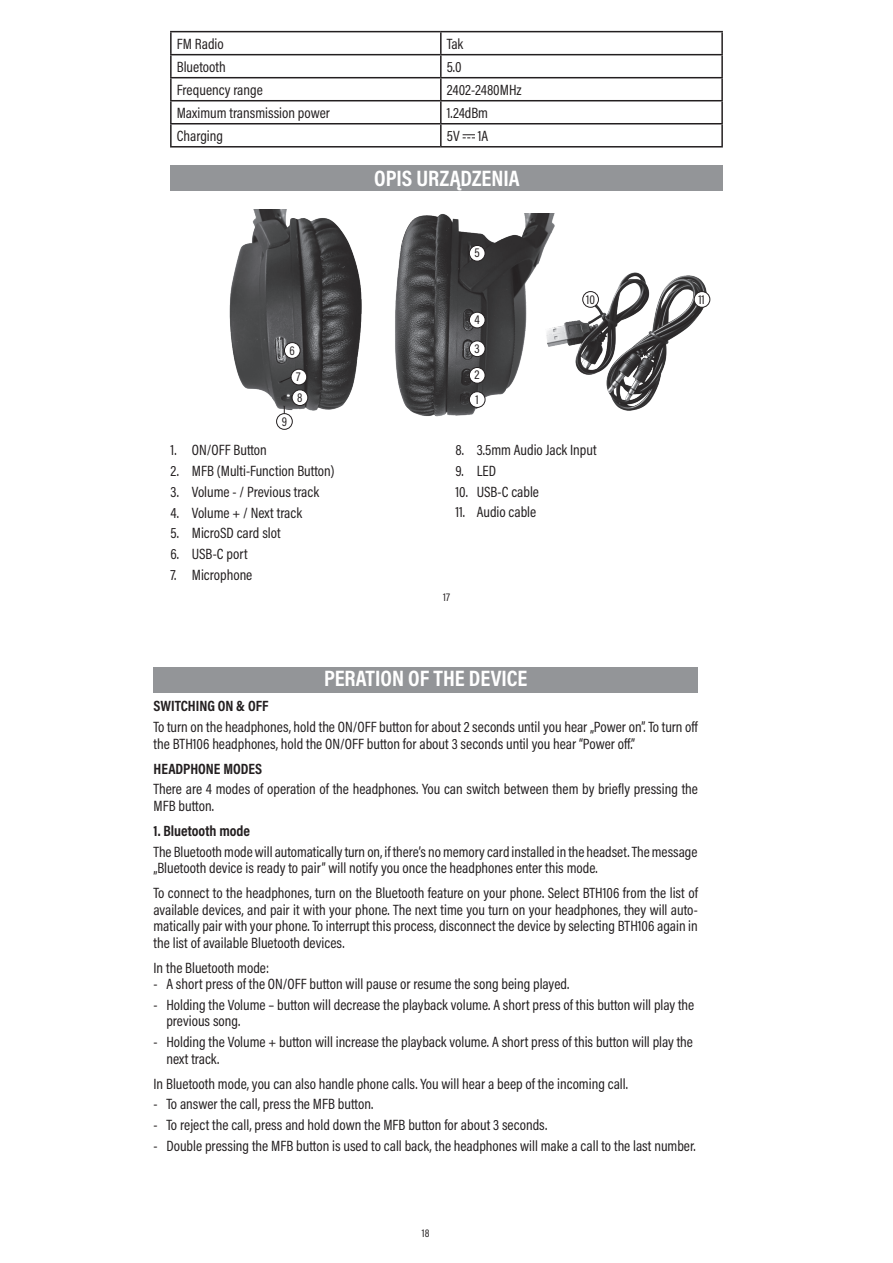
<style>
.page{position:relative;width:893px;height:1263px;background:#fff}
.page>*{position:absolute;margin:0;border:0;box-sizing:border-box;transform-origin:0 0}
.t1{font:700 22.5px "Acumin Pro Cond";color:#fff}
.t2{font:15px/16.5px "Acumin Pro Cond";color:#231f20}
.t3{font:12.9px/20.5px "Acumin Pro Cond";color:#231f20}
.t4{font:11.4px "Acumin Pro Cond";color:#231f20}
.s1{font-weight:700}
</style>
<div class="page">
<hr style="left:170px;top:31px;width:271px;height:1px;background:#231f20">
<hr style="left:170px;top:32px;width:2px;height:22px;background:#231f20">
<hr style="left:441px;top:31px;width:282px;height:1px;background:#231f20">
<hr style="left:440px;top:32px;width:2px;height:22px;background:#231f20">
<hr style="left:721px;top:32px;width:2px;height:22px;background:#231f20">
<hr style="left:170px;top:54px;width:271px;height:1px;background:#231f20">
<hr style="left:170px;top:55px;width:2px;height:22px;background:#231f20">
<hr style="left:441px;top:54px;width:282px;height:1px;background:#231f20">
<hr style="left:440px;top:55px;width:2px;height:22px;background:#231f20">
<hr style="left:721px;top:55px;width:2px;height:22px;background:#231f20">
<hr style="left:170px;top:77px;width:271px;height:1px;background:#231f20">
<hr style="left:170px;top:78px;width:2px;height:22px;background:#231f20">
<hr style="left:441px;top:77px;width:282px;height:1px;background:#231f20">
<hr style="left:440px;top:78px;width:2px;height:22px;background:#231f20">
<hr style="left:721px;top:78px;width:2px;height:22px;background:#231f20">
<hr style="left:170px;top:100px;width:271px;height:1px;background:#231f20">
<hr style="left:170px;top:101px;width:2px;height:22px;background:#231f20">
<hr style="left:441px;top:100px;width:282px;height:1px;background:#231f20">
<hr style="left:440px;top:101px;width:2px;height:22px;background:#231f20">
<hr style="left:721px;top:101px;width:2px;height:22px;background:#231f20">
<hr style="left:170px;top:123px;width:271px;height:1px;background:#231f20">
<hr style="left:170px;top:124px;width:2px;height:22px;background:#231f20">
<hr style="left:441px;top:123px;width:282px;height:1px;background:#231f20">
<hr style="left:440px;top:124px;width:2px;height:22px;background:#231f20">
<hr style="left:721px;top:124px;width:2px;height:22px;background:#231f20">
<hr style="left:170px;top:146px;width:271px;height:2px;background:#231f20">
<hr style="left:441px;top:146px;width:282px;height:2px;background:#231f20">
<svg style="left:463px;top:134px;width:12px;height:4px"></svg>
<div style="left:170px;top:165px;width:553px;height:26px;background:#939598"></div>
<img style="left:229px;top:209px;width:133px;height:210px">
<img style="left:395px;top:213px;width:160px;height:204px">
<img style="left:539px;top:257px;width:172px;height:158px">
<div style="left:469px;top:245px;width:16px;height:16px;background:#fff;border-radius:50%"></div>
<div style="left:469px;top:245px;width:16px;height:16px;border:1px solid #231f20;border-radius:50%"></div>
<div style="left:284px;top:343px;width:16px;height:15px;background:#fff;border-radius:50%"></div>
<div style="left:284px;top:342px;width:16px;height:17px;border:1px solid #231f20;border-radius:50%"></div>
<div style="left:291px;top:369px;width:16px;height:16px;background:#fff;border-radius:50%"></div>
<div style="left:291px;top:369px;width:16px;height:16px;border:1px solid #231f20;border-radius:50%"></div>
<div style="left:292px;top:390px;width:16px;height:15px;background:#fff;border-radius:50%"></div>
<div style="left:292px;top:389px;width:16px;height:17px;border:1px solid #231f20;border-radius:50%"></div>
<div style="left:469px;top:312px;width:16px;height:16px;background:#fff;border-radius:50%"></div>
<div style="left:469px;top:312px;width:16px;height:16px;border:1px solid #231f20;border-radius:50%"></div>
<div style="left:469px;top:341px;width:16px;height:16px;background:#fff;border-radius:50%"></div>
<div style="left:469px;top:341px;width:16px;height:16px;border:1px solid #231f20;border-radius:50%"></div>
<div style="left:469px;top:367px;width:16px;height:16px;background:#fff;border-radius:50%"></div>
<div style="left:469px;top:367px;width:16px;height:16px;border:1px solid #231f20;border-radius:50%"></div>
<div style="left:469px;top:392px;width:16px;height:15px;background:#fff;border-radius:50%"></div>
<div style="left:469px;top:391px;width:16px;height:17px;border:1px solid #231f20;border-radius:50%"></div>
<svg style="left:280px;top:376px;width:12px;height:7px"></svg>
<div style="left:277px;top:414px;width:15px;height:15px;background:#fff;border-radius:50%"></div>
<div style="left:276px;top:413px;width:17px;height:17px;border:1px solid #231f20;border-radius:50%"></div>
<div style="left:583px;top:292px;width:15px;height:15px;background:#fff;border-radius:50%"></div>
<div style="left:582px;top:291px;width:17px;height:17px;border:1px solid #231f20;border-radius:50%"></div>
<div style="left:694px;top:292px;width:16px;height:15px;background:#fff;border-radius:50%"></div>
<div style="left:694px;top:291px;width:16px;height:17px;border:1px solid #231f20;border-radius:50%"></div>
<div style="left:154px;top:666px;width:544px;height:26px;background:#939598"></div>
<p class="t2" style="left:177px;top:35px;width:48px">FM Radio</p>
<p class="t2" style="left:447px;top:35px;width:18px">Tak</p>
<p class="t2" style="left:177px;top:58px;width:50px">Bluetooth</p>
<p class="t2" style="left:447px;top:58px;width:16px">5.0</p>
<p class="t2" style="left:177px;top:81px;width:88px">Frequency range</p>
<p class="t2" style="left:447px;top:81px;width:76px">2402-2480MHz</p>
<p class="t2" style="left:177px;top:104px;width:155px">Maximum transmission power</p>
<p class="t2" style="left:447px;top:104px;width:43px">1.24dBm</p>
<p class="t2" style="left:177px;top:127px;width:48px">Charging</p>
<p class="t2" style="left:447px;top:127px;width:43px">5V 1A</p>
<p class="t1" style="left:374px;top:164px;width:147px">OPIS URZĄDZENIA</p>
<p class="t3" style="left:290px;top:340px;width:7px">6</p>
<p class="t3" style="left:282px;top:411px;width:7px">9</p>
<p class="t3" style="left:296px;top:366px;width:8px">7<br>8</p>
<p class="t2" style="left:171px;top:441px;width:98px">1. ON/OFF Button</p>
<p class="t2" style="left:171px;top:462px;width:165px">2. MFB (Multi-Function Button)</p>
<p class="t2" style="left:171px;top:483px;width:150px">3. Volume - / Previous track</p>
<p class="t2" style="left:171px;top:504px;width:133px">4. Volume + / Next track</p>
<p class="t2" style="left:171px;top:524px;width:112px">5. MicroSD card slot</p>
<p class="t2" style="left:171px;top:545px;width:79px">6. USB-C port</p>
<p class="t2" style="left:171px;top:566px;width:83px">7. Microphone</p>
<p class="t3" style="left:474px;top:242px;width:7px">5</p>
<p class="t3" style="left:474px;top:309px;width:7px">4</p>
<p class="t3" style="left:474px;top:335px;width:7px;line-height:26.5px">3<br>2</p>
<p class="t3" style="left:475px;top:389px;width:5px">1</p>
<p class="t3" style="left:586px;top:289px;width:10px">10</p>
<p class="t3" style="left:698px;top:289px;width:8px">11</p>
<p class="t2" style="left:455px;top:441px;width:143px">8. 3.5mm Audio Jack Input</p>
<p class="t2" style="left:455px;top:462px;width:42px">9. LED</p>
<p class="t2" style="left:455px;top:483px;width:85px">10. USB-C cable</p>
<p class="t2" style="left:455px;top:504px;width:82px">11. Audio cable</p>
<p class="t4" style="left:443px;top:590px;width:8px">17</p>
<p class="t1" style="left:324px;top:664px;width:205px">PERATION OF THE DEVICE</p>
<p class="t2" style="left:154px;top:695px;width:546px;line-height:20.7px"><span class="s1">SWITCHING ON &amp; OFF<br></span>To turn on the headphones, hold the ON/OFF button for about 2 seconds until you hear „Power on”. To turn off</p>
<p class="t2" style="left:154px;top:730px;width:483px;line-height:25px">the BTH106 headphones, hold the ON/OFF button for about 3 seconds until you hear “Power off.”<br><span class="s1">HEADPHONE MODES</span></p>
<p class="t2" style="left:154px;top:781px;width:546px">There are 4 modes of operation of the headphones. You can switch between them by briefly pressing the<br>MFB button.</p>
<p class="t2" style="left:154px;top:820px;width:545px;line-height:20.7px"><span class="s1">1. Bluetooth mode<br></span>The Bluetooth mode will automatically turn on, if there’s no memory card installed in the headset. The message</p>
<p class="t2" style="left:154px;top:855px;width:546px;line-height:25px">„Bluetooth device is ready to pair” will notify you once the headphones enter this mode.<br>To connect to the headphones, turn on the Bluetooth feature on your phone. Select BTH106 from the list of</p>
<p class="t2" style="left:154px;top:901px;width:546px;text-align:justify">available devices, and pair it with your phone. The next time you turn on your headphones, they will auto&shy;matically pair with your phone. To interrupt this process, disconnect the device by selecting BTH106 again in the list of available Bluetooth devices.</p>
<p class="t2" style="left:154px;top:959px;width:117px">In the Bluetooth mode:</p>
<p class="t2" style="left:154px;top:975px;width:417px">- A short press of the ON/OFF button will pause or resume the song being played.</p>
<p class="t2" style="left:166px;top:996px;width:529px;text-indent:-13px">- Holding the Volume – button will decrease the playback volume. A short press of this button will play the previous song.</p>
<p class="t2" style="left:166px;top:1033px;width:528px;text-indent:-13px">- Holding the Volume + button will increase the playback volume. A short press of this button will play the next track.</p>
<p class="t2" style="left:154px;top:1075px;width:476px">In Bluetooth mode, you can also handle phone calls. You will hear a beep of the incoming call.</p>
<p class="t2" style="left:154px;top:1096px;width:221px">- To answer the call, press the MFB button.</p>
<p class="t2" style="left:154px;top:1116px;width:395px">- To reject the call, press and hold down the MFB button for about 3 seconds.</p>
<p class="t2" style="left:154px;top:1137px;width:544px">- Double pressing the MFB button is used to call back, the headphones will make a call to the last number.</p>
<p class="t4" style="left:422px;top:1225px;width:9px">18</p>
</div>
